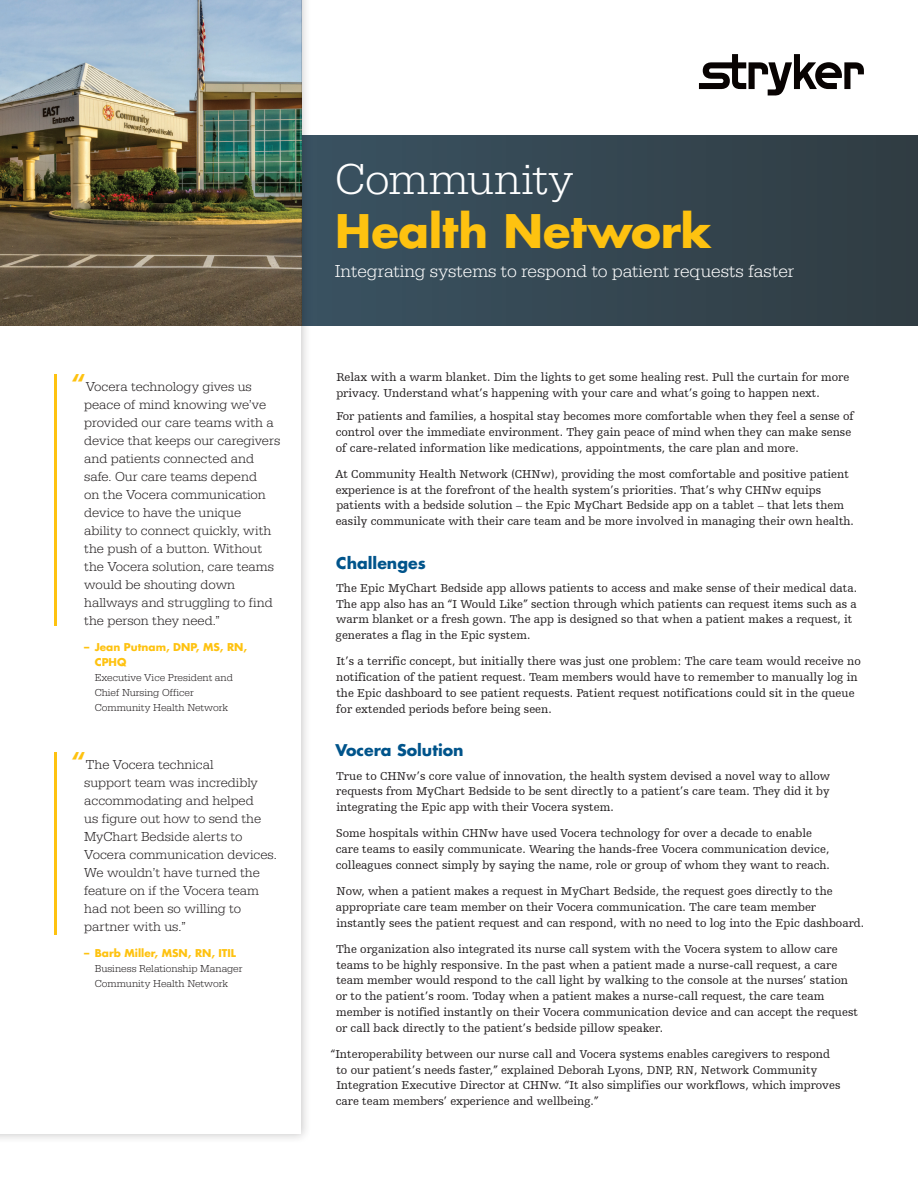
<style>
.page{position:relative;width:918px;height:1188px;background:#fff}
.page>*{position:absolute;margin:0;border:0;box-sizing:border-box;transform-origin:0 0}
.t1{font:700 45px/54px "Futura Std";letter-spacing:-.005em;color:#fec210}
.Subhead{font:300 18px "Egyptienne URW";color:#fff}
.Heading_1_Blue{font:700 15.75px "Futura Std";color:#00548b}
.Pull_quotes_CS{font:300 13.5px/18px "Egyptienne URW";color:#231f20}
.Body_copy{font:12px/15.8px "Humanist Slabserif 712 BT";color:#231f20}
.Heading_1_Blue-2{font:12px/15.8px "Humanist Slabserif 712 BT";color:#231f20}
.Pull_quotes_attribut{font:300 10.5px/15px "Egyptienne URW";color:#231f20}
.Pull_quotes_attribut-2{font:700 10.5px/15px "Futura Std";color:#fec210}
.s1{font-family:"Futura Std";font-weight:700;font-size:22.5px;color:#fec210}
.s2{font-family:"Egyptienne URW";font-weight:300;color:#fff}
</style>
<div class="page">
<svg style="left:699px;top:54px;width:165px;height:42px"></svg>
<svg style="left:311px;top:135px;width:607px;height:190px;background:#344651"></svg>
<div style="left:0;top:0;width:311px;height:1144px;background:#231f20;opacity:.25"></div>
<svg style="left:0;top:0;width:302px;height:1134px"></svg>
<hr style="left:54px;top:374px;width:2px;height:252px;background:#fec210">
<hr style="left:54px;top:752px;width:2px;height:183px;background:#fec210">
<p class="Pull_quotes_CS" style="left:84px;top:378px;width:198px;text-indent:-13px"><span class="s1">“</span>Vocera technology gives us peace of mind knowing we’ve provided our care teams with a device that keeps our caregivers and patients connected and safe. Our care teams depend<br>on the Vocera communication device to have the unique ability to connect quickly, with the push of a button. Without the Vocera solution, care teams would be shouting down hallways and struggling to find the person they need.”</p>
<p class="Pull_quotes_attribut-2" style="left:95px;top:640px;width:154px;text-indent:-10px">– Jean Putnam, DNP, MS, RN,<br>CPHQ</p>
<p class="Pull_quotes_attribut" style="left:95px;top:670px;width:140px">Executive Vice President and<br>Chief Nursing Officer<br>Community Health Network</p>
<p class="Pull_quotes_CS" style="left:84px;top:756px;width:194px;text-indent:-13px"><span class="s1">“</span>The Vocera technical<br>support team was incredibly accommodating and helped<br>us figure out how to send the<br>MyChart Bedside alerts to<br>Vocera communication devices.<br>We wouldn’t have turned the feature on if the Vocera team had not been so willing to partner with us.”</p>
<p class="Pull_quotes_attribut-2" style="left:84px;top:946px;width:153px">– Barb Miller, MSN, RN, ITIL</p>
<p class="Pull_quotes_attribut" style="left:95px;top:961px;width:149px">Business Relationship Manager<br>Community Health Network</p>
<p class="t1" style="left:335px;top:150px;width:378px"><span class="s2">Community<br></span>Health Network</p>
<p class="Subhead" style="left:335px;top:260px;width:461px">Integrating systems to respond to patient requests faster</p>
<p class="Heading_1_Blue-2" style="left:336px;top:369px;width:514px">Relax with a warm blanket. Dim the lights to get some healing rest. Pull the curtain for more privacy. Understand what’s happening with your care and what’s going to happen next.</p>
<p class="Body_copy" style="left:336px;top:408px;width:520px">For patients and families, a hospital stay becomes more comfortable when they feel a sense of control over the immediate environment. They gain peace of mind when they can make sense of care-related information like medications, appointments, the care plan and more.</p>
<p class="Body_copy" style="left:336px;top:466px;width:520px">At Community Health Network (CHNw), providing the most comfortable and positive patient experience is at the forefront of the health system’s priorities. That’s why CHNw equips patients with a bedside solution – the Epic MyChart Bedside app on a tablet – that lets them easily communicate with their care team and be more involved in managing their own health.</p>
<p class="Heading_1_Blue" style="left:336px;top:552px;width:91px">Challenges</p>
<p class="Body_copy" style="left:336px;top:580px;width:523px">The Epic MyChart Bedside app allows patients to access and make sense of their medical data.<br>The app also has an “I Would Like” section through which patients can request items such as a warm blanket or a fresh gown. The app is designed so that when a patient makes a request, it generates a flag in the Epic system.</p>
<p class="Body_copy" style="left:336px;top:653px;width:526px">It’s a terrific concept, but initially there was just one problem: The care team would receive no notification of the patient request. Team members would have to remember to manually log in the Epic dashboard to see patient requests. Patient request notifications could sit in the queue for extended periods before being seen.</p>
<p class="Heading_1_Blue" style="left:335px;top:740px;width:130px">Vocera Solution</p>
<p class="Body_copy" style="left:336px;top:767px;width:496px;text-align:justify">True to CHNw’s core value of innovation, the health system devised a novel way to allow requests from MyChart Bedside to be sent directly to a patient’s care team. They did it by integrating the Epic app with their Vocera system.</p>
<p class="Body_copy" style="left:336px;top:825px;width:496px">Some hospitals within CHNw have used Vocera technology for over a decade to enable care teams to easily communicate. Wearing the hands-free Vocera communication device, colleagues connect simply by saying the name, role or group of whom they want to reach.</p>
<p class="Body_copy" style="left:336px;top:883px;width:530px">Now, when a patient makes a request in MyChart Bedside, the request goes directly to the appropriate care team member on their Vocera communication. The care team member instantly sees the patient request and can respond, with no need to log into the Epic dashboard.</p>
<p class="Body_copy" style="left:336px;top:941px;width:524px">The organization also integrated its nurse call system with the Vocera system to allow care teams to be highly responsive. In the past when a patient made a nurse-call request, a care team member would respond to the call light by walking to the console at the nurses’ station or to the patient’s room. Today when a patient makes a nurse-call request, the care team member is notified instantly on their Vocera communication device and can accept the request or call back directly to the patient’s bedside pillow speaker.</p>
<p class="Body_copy" style="left:336px;top:1046px;width:506px;text-indent:-5px">“Interoperability between our nurse call and Vocera systems enables caregivers to respond to our patient’s needs faster,” explained Deborah Lyons, DNP, RN, Network Community Integration Executive Director at CHNw. “It also simplifies our workflows, which improves care team members’ experience and wellbeing.”</p>
</div>
